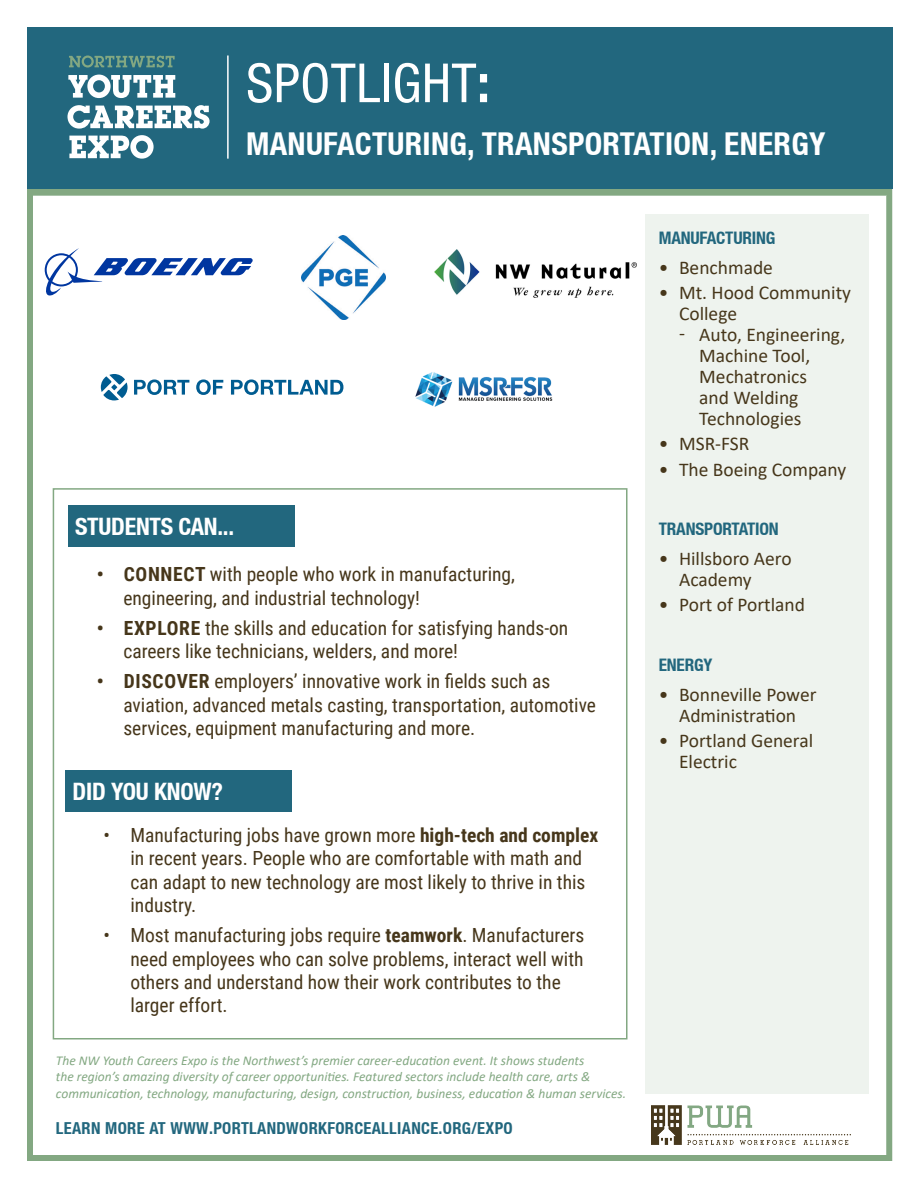
<style>
.page{position:relative;width:918px;height:1188px;background:#fff}
.page>*{position:absolute;margin:0;border:0;box-sizing:border-box;transform-origin:0 0}
.t1{font:condensed 54px "Helvetica Neue LT";letter-spacing:.01em;color:#fff}
.t2{font:700 condensed 31.5px "Helvetica Neue LT";letter-spacing:.01em;color:#fff}
.Sector_Name{font:700 condensed 24px "Helvetica Neue LT";letter-spacing:-.01em;color:#fff}
.t3{font:19.5px/23.4px "Roboto Condensed";color:#46361a}
.t4{font:19.5px/21px "Calibri";color:#46361a}
.Sector_Name-2{font:700 condensed 17.25px "Helvetica Neue LT";letter-spacing:-.01em;color:#22677e}
.t5{font:700 condensed 16.5px "Helvetica Neue LT";letter-spacing:.02em;color:#22677e}
.t6{font:italic 13.5px/16.6px "Calibri";color:#83a882}
.s1{font-weight:700}
</style>
<div class="page">
<div style="left:27px;top:189px;width:865px;height:972px;border:6px solid #83a882"></div>
<div style="left:33px;top:190px;width:853px;height:6px;background:#83a882"></div>
<div style="left:27px;top:27px;width:865px;height:162px;background:#22677e"></div>
<svg style="left:68px;top:75px;width:107px;height:23px"></svg>
<svg style="left:68px;top:105px;width:142px;height:24px"></svg>
<svg style="left:69px;top:135px;width:85px;height:24px"></svg>
<svg style="left:69px;top:56px;width:106px;height:12px"></svg>
<hr style="left:227px;top:56px;width:2px;height:103px;background:#fff">
<div style="left:645px;top:214px;width:223px;height:880px;background:#eef3ee"></div>
<img style="left:651px;top:1106px;width:200px;height:39px">
<svg style="left:45px;top:248px;width:208px;height:48px"></svg>
<svg style="left:101px;top:374px;width:27px;height:26px"></svg>
<svg style="left:134px;top:379px;width:55px;height:16px"></svg>
<svg style="left:196px;top:379px;width:27px;height:16px"></svg>
<svg style="left:231px;top:379px;width:112px;height:16px"></svg>
<img style="left:434px;top:249px;width:203px;height:49px">
<img style="left:301px;top:236px;width:84px;height:84px">
<div style="left:53px;top:488px;width:575px;height:552px;border:2px solid #83a882"></div>
<div style="left:68px;top:505px;width:227px;height:41px;background:#22677e"></div>
<div style="left:65px;top:770px;width:227px;height:41px;background:#22677e"></div>
<img style="left:415px;top:372px;width:138px;height:35px">
<p class="t1" style="left:246px;top:52px;width:245px">SPOTLIGHT<span class="s1">:</span></p>
<p class="t2" style="left:246px;top:124px;width:581px">MANUFACTURING, TRANSPORTATION, ENERGY</p>
<p class="Sector_Name" style="left:75px;top:512px;width:161px">STUDENTS CAN...</p>
<p class="t3" style="left:123px;top:562px;width:393px;text-indent:-27px"><span class="s1">• CONNECT</span> with people who work in manufacturing, engineering, and industrial technology!</p>
<p class="t3" style="left:123px;top:615px;width:446px;text-indent:-27px"><span class="s1">• EXPLORE</span> the skills and education for satisfying hands-on careers like technicians, welders, and more!</p>
<p class="t3" style="left:123px;top:669px;width:474px;text-indent:-27px"><span class="s1">• DISCOVER</span> employers’ innovative work in fields such as aviation, advanced metals casting, transportation, automotive services, equipment manufacturing and more.</p>
<p class="Sector_Name" style="left:73px;top:777px;width:152px">DID YOU KNOW?</p>
<p class="t3" style="left:130px;top:823px;width:469px;text-indent:-27px">• Manufacturing jobs have grown more <span class="s1">high-tech and complex </span>in recent years. People who are comfortable with math and can adapt to new technology are most likely to thrive in this industry.</p>
<p class="t3" style="left:130px;top:923px;width:455px;text-indent:-27px">• Most manufacturing jobs require <span class="s1">teamwork</span>. Manufacturers need employees who can solve problems, interact well with others and understand how their work contributes to the larger effort.</p>
<p class="t6" style="left:56px;top:1051px;width:572px">The NW Youth Careers Expo is the Northwest’s premier career-education event. It shows students<br>the region’s amazing diversity of career opportunities. Featured sectors include health care, arts &amp; communication, technology, manufacturing, design, construction, business, education &amp; human services.</p>
<p class="t5" style="left:56px;top:1118px;width:458px">LEARN MORE AT WWW.PORTLANDWORKFORCEALLIANCE.ORG/EXPO</p>
<p class="Sector_Name-2" style="left:659px;top:227px;width:118px">MANUFACTURING</p>
<p class="t4" style="left:659px;top:256px;width:116px">• Benchmade</p>
<p class="t4" style="left:679px;top:281px;width:174px;text-indent:-20px">• Mt. Hood Community<br>College</p>
<p class="t4" style="left:699px;top:323px;width:147px;text-indent:-20px">ͳ Auto, Engineering,<br>Machine Tool,<br>Mechatronics<br>and Welding<br>Technologies</p>
<p class="t4" style="left:659px;top:433px;width:92px">• MSR-FSR</p>
<p class="t4" style="left:659px;top:458px;width:189px">• The Boeing Company</p>
<p class="Sector_Name-2" style="left:659px;top:519px;width:122px">TRANSPORTATION</p>
<p class="t4" style="left:679px;top:548px;width:114px;text-indent:-20px">• Hillsboro Aero<br>Academy</p>
<p class="t4" style="left:659px;top:594px;width:148px">• Port of Portland</p>
<p class="Sector_Name-2" style="left:659px;top:655px;width:55px">ENERGY</p>
<p class="t4" style="left:659px;top:683px;width:159px;text-align:center">• Bonneville Power<br>Administration</p>
<p class="t4" style="left:679px;top:730px;width:136px;text-indent:-20px">• Portland General<br>Electric</p>
</div>
